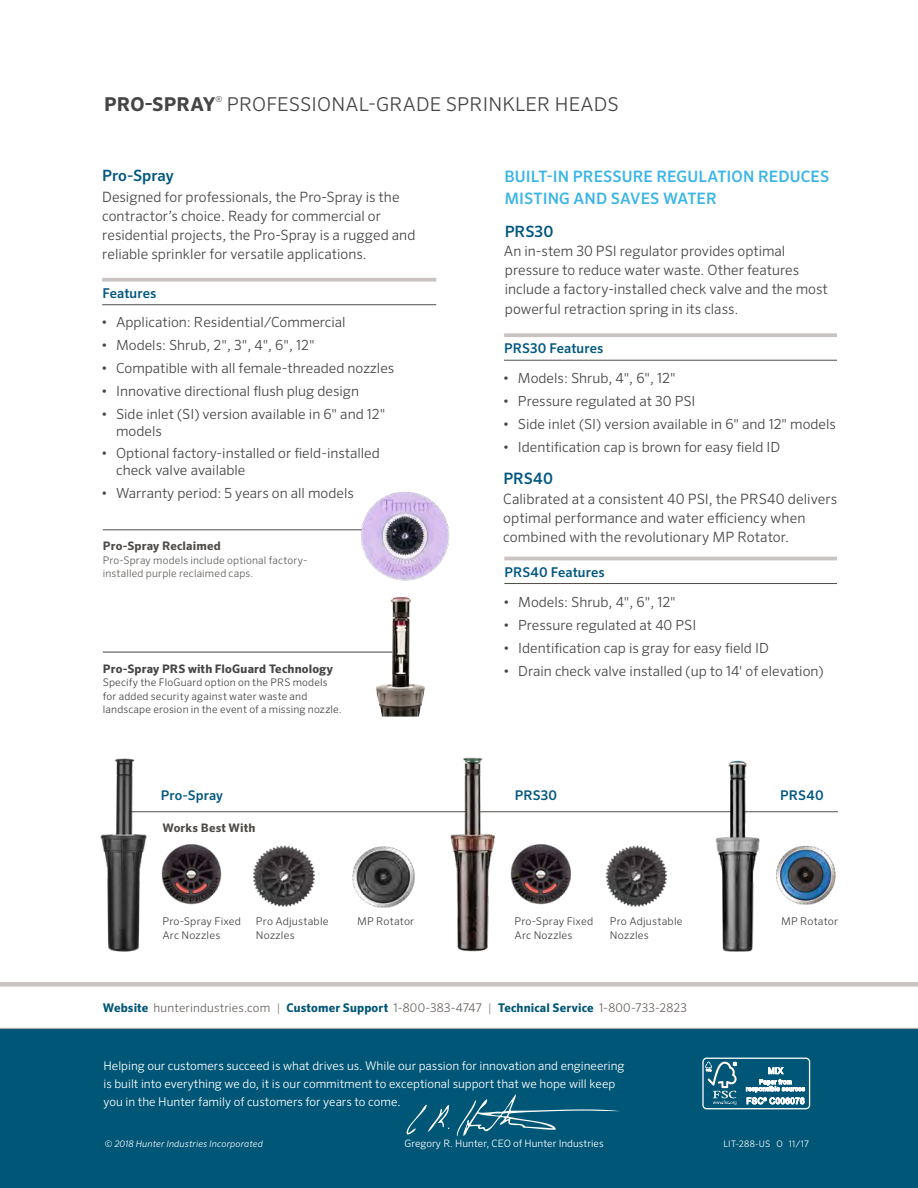
<style>
.page{position:relative;width:918px;height:1188px;background:#fff}
.page>*{position:absolute;margin:0;border:0;box-sizing:border-box;transform-origin:0 0}
.t1{font:300 19.05px "Sero Pro";letter-spacing:.01em;color:#454545}
.t2{font:700 19.05px "Sero Pro";letter-spacing:.01em;color:#454545}
.t3{font:500 15.75px/21.8px "Sero Pro";letter-spacing:.01em;color:#3ab5e7}
.t4{font:500 15.75px "Sero Pro";letter-spacing:.005em;color:#00577f}
.t5{font:500 15.6px "Sero Pro";color:#00577f}
.t6{font:300 14.25px/19px "Sero Pro";letter-spacing:.005em;color:#454545}
.t7{font:300 13.95px/16.5px "Sero Pro";color:#454545}
.t8{font:500 13.5px "Sero Pro";letter-spacing:.005em;color:#00577f}
.t9{font:500 13.35px "Sero Pro";letter-spacing:.01em;color:#00577f}
.t10{font:300 12px/18px "Sero Pro";color:#fff}
.t11{font:300 12px "Sero Pro";letter-spacing:.015em;color:#68625e}
.t12{font:700 11.7px "Sero Pro";letter-spacing:.015em;color:#454545}
.t13{font:700 11.7px "Sero Pro";letter-spacing:.01em;color:#504d49}
.t14{font:300 10.65px/13.5px "Sero Pro";letter-spacing:.015em;color:#454545}
.t15{font:300 10.5px/13.5px "Sero Pro";letter-spacing:.015em;color:#454545}
.t16{font:300 10.5px/13.5px "Sero Pro";letter-spacing:.015em;color:#615d59}
.t17{font:300 10.2px "Sero Pro";color:#fff}
.t18{font:italic 300 9px "Sero Pro";letter-spacing:.02em;color:#fff}
.t19{font:300 9px "Sero Pro";letter-spacing:.02em;color:#fff}
.t20{font:300 8.1px "Sero Pro";color:#454545}
.s1{font-weight:700;color:#005676}
.s2{color:#908a86}
</style>
<div class="page">
<div style="left:0;top:982px;width:918px;height:5px;background:#c9c4c2"></div>
<div style="left:0;top:1029px;width:918px;height:159px;background:#005676"></div>
<hr style="left:0;top:1028px;width:918px;height:1px;background:#9b9b9c">
<div style="left:702px;top:1058px;width:108px;height:51px;border:1px solid #fff;border-radius:4px"></div>
<svg style="left:705px;top:1062px;width:32px;height:43px"></svg>
<svg style="left:746px;top:1067px;width:59px;height:25px"></svg>
<svg style="left:747px;top:1098px;width:57px;height:6px"></svg>
<svg style="left:457px;top:1094px;width:163px;height:43px"></svg>
<svg style="left:407px;top:1105px;width:42px;height:30px"></svg>
<svg style="left:102px;top:278px;width:334px;height:4px"></svg>
<hr style="left:102px;top:304px;width:334px;height:1px;background:#504d49">
<svg style="left:504px;top:333px;width:333px;height:4px"></svg>
<hr style="left:504px;top:360px;width:333px;height:1px;background:#504d49">
<hr style="left:504px;top:557px;width:333px;height:3px;background:#c9c4c2">
<hr style="left:504px;top:583px;width:333px;height:1px;background:#504d49">
<img style="left:352px;top:846px;width:63px;height:62px">
<img style="left:161px;top:845px;width:60px;height:59px">
<img style="left:510px;top:845px;width:61px;height:59px">
<img style="left:253px;top:845px;width:63px;height:62px">
<img style="left:606px;top:845px;width:62px;height:62px">
<img style="left:776px;top:845px;width:60px;height:60px">
<hr style="left:125px;top:811px;width:713px;height:1px;background:#504d49">
<img style="left:100px;top:758px;width:53px;height:194px">
<img style="left:444px;top:757px;width:57px;height:195px">
<img style="left:711px;top:760px;width:57px;height:192px">
<hr style="left:103px;top:530px;width:277px;height:1px;background:#504d49">
<img style="left:353px;top:492px;width:97px;height:89px">
<hr style="left:103px;top:652px;width:302px;height:1px;background:#454545">
<img style="left:385px;top:597px;width:17px;height:88px">
<h1 class="t2" style="left:104px;top:93px;width:113px">PRO-SPRAY</h1>
<p class="t20" style="left:216px;top:94px;width:8px">®</p>
<h1 class="t1" style="left:227px;top:93px;width:393px">PROFESSIONAL-GRADE SPRINKLER HEADS</h1>
<p class="t5" style="left:102px;top:166px;width:73px">Pro-Spray</p>
<p class="t6" style="left:102px;top:187px;width:315px">Designed for professionals, the Pro-Spray is the contractor’s choice. Ready for commercial or residential projects, the Pro-Spray is a rugged and reliable sprinkler for versatile applications.</p>
<p class="t8" style="left:102px;top:285px;width:55px">Features</p>
<p class="t7" style="left:101px;top:314px;width:246px">• Application: Residential/Commercial</p>
<p class="t7" style="left:101px;top:337px;width:215px">• Models: Shrub, 2", 3", 4", 6", 12"</p>
<p class="t7" style="left:101px;top:360px;width:295px">• Compatible with all female-threaded nozzles</p>
<p class="t7" style="left:101px;top:383px;width:260px">• Innovative directional flush plug design</p>
<p class="t7" style="left:116px;top:406px;width:271px;text-indent:-15px">• Side inlet (SI) version available in 6" and 12" models</p>
<p class="t7" style="left:116px;top:445px;width:265px;text-indent:-15px">• Optional factory-installed or field-installed check valve available</p>
<p class="t7" style="left:101px;top:485px;width:254px">• Warranty period: 5 years on all models</p>
<p class="t13" style="left:103px;top:539px;width:120px">Pro-Spray Reclaimed</p>
<p class="t16" style="left:103px;top:553px;width:206px">Pro-Spray models include optional factory&shy;installed purple reclaimed caps.</p>
<p class="t12" style="left:103px;top:661px;width:232px">Pro-Spray PRS with FloGuard Technology</p>
<p class="t15" style="left:103px;top:675px;width:241px">Specify the FloGuard option on the PRS models for added security against water waste and landscape erosion in the event of a missing nozzle.</p>
<p class="t3" style="left:504px;top:165px;width:326px">BUILT-IN PRESSURE REGULATION REDUCES<br>MISTING AND SAVES WATER</p>
<p class="t5" style="left:505px;top:222px;width:50px">PRS30</p>
<p class="t6" style="left:504px;top:241px;width:326px">An in-stem 30 PSI regulator provides optimal pressure to reduce water waste. Other features include a factory-installed check valve and the most powerful retraction spring in its class.</p>
<p class="t8" style="left:504px;top:340px;width:101px">PRS30 Features</p>
<p class="t7" style="left:503px;top:369px;width:174px">• Models: Shrub, 4", 6", 12"</p>
<p class="t7" style="left:503px;top:392px;width:194px">• Pressure regulated at 30 PSI</p>
<p class="t7" style="left:503px;top:415px;width:335px">• Side inlet (SI) version available in 6" and 12" models</p>
<p class="t7" style="left:503px;top:438px;width:279px">• Identification cap is brown for easy field ID</p>
<p class="t4" style="left:503px;top:469px;width:51px">PRS40</p>
<p class="t6" style="left:503px;top:489px;width:336px">Calibrated at a consistent 40 PSI, the PRS40 delivers optimal performance and water efficiency when combined with the revolutionary MP Rotator.</p>
<p class="t8" style="left:505px;top:564px;width:102px">PRS40 Features</p>
<p class="t7" style="left:503px;top:593px;width:174px">• Models: Shrub, 4", 6", 12"</p>
<p class="t7" style="left:503px;top:616px;width:195px">• Pressure regulated at 40 PSI</p>
<p class="t7" style="left:503px;top:639px;width:267px">• Identification cap is gray for easy field ID</p>
<p class="t7" style="left:503px;top:662px;width:322px">• Drain check valve installed (up to 14' of elevation)</p>
<p class="t9" style="left:161px;top:787px;width:64px">Pro-Spray</p>
<p class="t9" style="left:515px;top:787px;width:44px">PRS30</p>
<p class="t9" style="left:780px;top:787px;width:45px">PRS40</p>
<p class="t13" style="left:162px;top:821px;width:95px">Works Best With</p>
<p class="t14" style="left:162px;top:914px;width:80px">Pro-Spray Fixed</p>
<p class="t14" style="left:357px;top:915px;width:59px">MP Rotator</p>
<p class="t14" style="left:781px;top:914px;width:59px">MP Rotator</p>
<p class="t14" style="left:162px;top:928px;width:59px">Arc Nozzles</p>
<p class="t14" style="left:515px;top:914px;width:80px">Pro-Spray Fixed<br>Arc Nozzles</p>
<p class="t14" style="left:256px;top:915px;width:74px">Pro Adjustable<br>Nozzles</p>
<p class="t14" style="left:610px;top:915px;width:74px">Pro Adjustable<br>Nozzles</p>
<p class="t11" style="left:103px;top:1001px;width:586px"><span class="s1">Website</span> hunterindustries.com <span class="s2">|</span> <span class="s1">Customer Support</span> 1-800-383-4747 <span class="s2">|</span> <span class="s1">Technical Service</span> 1-800-733-2823</p>
<p class="t10" style="left:104px;top:1056px;width:523px">Helping our customers succeed is what drives us. While our passion for innovation and engineering is built into everything we do, it is our commitment to exceptional support that we hope will keep you in the Hunter family of customers for years to come.</p>
<p class="t17" style="left:405px;top:1138px;width:201px">Gregory R. Hunter, CEO of Hunter Industries</p>
<p class="t18" style="left:105px;top:1138px;width:160px">© 2018 Hunter Industries Incorporated</p>
<p class="t19" style="left:723px;top:1138px;width:87px">LIT-288-US O 11/17</p>
</div>
